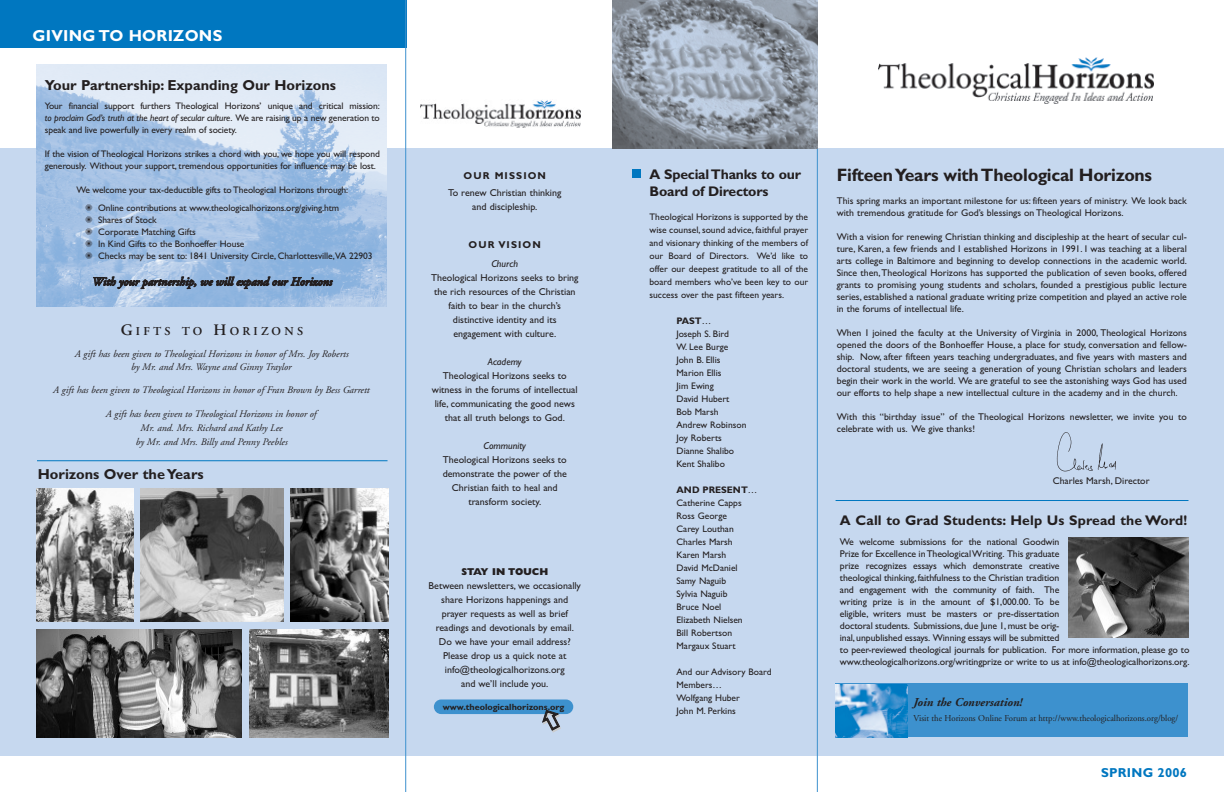
<style>
.page{position:relative;width:1224px;height:792px;background:#fff}
.page>*{position:absolute;margin:0;border:0;box-sizing:border-box;transform-origin:0 0}
.t1{font:700 18px "Gill Sans";letter-spacing:-.015em;color:#231f20}
.t2{font:700 16px "Gill Sans";letter-spacing:.015em;color:#fff}
.t3{font:700 14.5px "Gill Sans";color:#231f20}
.t4{font:700 14px "Gill Sans";letter-spacing:.01em;color:#231f20}
.t5{font:700 14px/17px "Gill Sans";letter-spacing:-.015em;color:#231f20}
.t6{font:700 13px "Gill Sans";letter-spacing:.015em;color:#0077c0}
.t7{font:italic 600 12px "Adobe Garamond";letter-spacing:-.01em;color:#231f20}
.t8{font:italic 700 12px "Adobe Garamond";color:#231f20}
.t9{font:600 12px "Adobe Garamond";letter-spacing:.27em;color:#231f20}
.t10{font:10px/14px "Gill Sans";color:#231f20;text-align:center}
.t11{font:italic 10px/14px "Adobe Garamond";color:#231f20;text-align:center}
.t12{font:italic 10px "Gill Sans";color:#231f20}
.t13{font:700 10px "Gill Sans";letter-spacing:.11em;color:#231f20}
.t14{font:800 10px "Gill Sans";color:#231f20}
.t15{font:9.8px/12px "Gill Sans";letter-spacing:-.01em;color:#231f20}
.t16{font:9.5px/13px "Gill Sans";letter-spacing:-.01em;color:#231f20}
.t17{font:9px "Adobe Garamond";color:#231f20}
.t18{font:700 9px "Gill Sans";color:#231f20}
.s1{font-style:italic}
.s2{font-size:16px}
.s3{font-weight:700}
</style>
<div class="page">
<div style="left:0;top:148px;width:1224px;height:608px;background:#c6d8ef"></div>
<div style="left:835px;top:683px;width:353px;height:54px;background:#3d91ce"></div>
<div style="left:0;top:0;width:406px;height:47px;background:#0077c0"></div>
<img style="left:879px;top:57px;width:274px;height:47px">
<div style="left:632px;top:169px;width:9px;height:9px;background:#0077c0"></div>
<hr style="left:817px;top:0;width:1px;height:792px;background:#3d91ce">
<img style="left:612px;top:0;width:206px;height:149px">
<hr style="left:405px;top:0;width:1px;height:792px;background:#3d91ce">
<img style="left:420px;top:100px;width:160px;height:27px">
<div style="left:434px;top:700px;width:139px;height:14px;background:#3d91ce;border-radius:7px"></div>
<img style="left:836px;top:684px;width:71px;height:53px">
<hr style="left:37px;top:460px;width:351px;height:1px;background:#0077c0">
<img style="left:36px;top:630px;width:206px;height:107px">
<img style="left:250px;top:630px;width:138px;height:107px">
<img style="left:141px;top:488px;width:143px;height:134px">
<img style="left:36px;top:488px;width:98px;height:134px">
<img style="left:36px;top:65px;width:351px;height:242px">
<hr style="left:836px;top:500px;width:352px;height:1px;background:#0077c0">
<img style="left:1068px;top:537px;width:121px;height:100px">
<img style="left:1056px;top:432px;width:60px;height:39px">
<img style="left:291px;top:488px;width:97px;height:134px">
<h2 class="t2" style="left:33px;top:29px;width:191px">GIVING TO HORIZONS</h2>
<h3 class="t3" style="left:45px;top:79px;width:293px">Your Partnership: Expanding Our Horizons</h3>
<p class="t16" style="left:45px;top:99px;width:337px;line-height:12px;text-align:justify">Your financial support furthers Theological Horizons’ unique and critical mission: <span class="s1">to proclaim God’s truth at the heart of secular culture</span>. We are raising up a new generation to speak and live powerfully in every realm of society.</p>
<p class="t16" style="left:45px;top:147px;width:337px;line-height:12px">If the vision of Theological Horizons strikes a chord with you, we hope you will respond generously. Without your support, tremendous opportunities for influence may be lost.</p>
<p class="t16" style="left:76px;top:180px;width:274px;line-height:18px;text-align:center">We welcome your tax-deductible gifts to Theological Horizons through: ✺ Online contributions at www.theologicalhorizons.org/giving.htm</p>
<p class="t16" style="left:85px;top:213px;width:289px;line-height:12px">✺ Shares of Stock<br>✺ Corporate Matching Gifts<br>✺ In Kind Gifts to the Bonhoeffer House<br>✺ Checks may be sent to: 1841 University Circle, Charlottesville,VA 22903</p>
<p class="t7" style="left:92px;top:277px;width:242px">With your partnership, we will expand our Horizons</p>
<p class="t9" style="left:121px;top:327px;width:184px"><span class="s2">G</span>IFTS TO <span class="s2">H</span>ORIZONS</p>
<p class="t11" style="left:75px;top:349px;width:275px;line-height:13px">A gift has been given to Theological Horizons in honor of Mrs. Joy Roberts by Mr. and Mrs. Wayne and Ginny Traylor</p>
<p class="t11" style="left:53px;top:384px;width:318px">A gift has been given to Theological Horizons in honor of Fran Brown by Bess Garrett</p>
<p class="t11" style="left:106px;top:408px;width:212px">A gift has been given to Theological Horizons in honor of<br>Mr. and. Mrs. Richard and Kathy Lee<br>by Mr. and Mrs. Billy and Penny Peebles</p>
<h3 class="t3" style="left:38px;top:469px;width:167px">Horizons Over the Years</h3>
<h1 class="t1" style="left:837px;top:168px;width:317px">Fifteen Years with Theological Horizons</h1>
<p class="t15" style="left:837px;top:195px;width:352px">This spring marks an important milestone for us: fifteen years of ministry. We look back with tremendous gratitude for God’s blessings on Theological Horizons.</p>
<p class="t15" style="left:837px;top:231px;width:352px;text-align:justify">With a vision for renewing Christian thinking and discipleship at the heart of secular cul&shy;ture, Karen, a few friends and I established Horizons in 1991. I was teaching at a liberal arts college in Baltimore and beginning to develop connections in the academic world.<br>Since then,Theological Horizons has supported the publication of seven books, offered grants to promising young students and scholars, founded a prestigious public lecture series, established a national graduate writing prize competition and played an active role in the forums of intellectual life.</p>
<p class="t15" style="left:837px;top:327px;width:352px;text-align:justify">When I joined the faculty at the University of Virginia in 2000, Theological Horizons opened the doors of the Bonhoeffer House, a place for study, conversation and fellow&shy;ship. Now, after fifteen years teaching undergraduates, and five years with masters and doctoral students, we are seeing a generation of young Christian scholars and leaders begin their work in the world. We are grateful to see the astonishing ways God has used our efforts to help shape a new intellectual culture in the academy and in the church.</p>
<p class="t15" style="left:837px;top:411px;width:352px">With this “birthday issue” of the Theological Horizons newsletter, we invite you to celebrate with us. We give thanks!</p>
<h3 class="t5" style="left:650px;top:167px;width:153px">A Special Thanks to our<br>Board of Directors</h3>
<p class="t16" style="left:650px;top:210px;width:160px;text-align:justify">Theological Horizons is supported by the wise counsel, sound advice, faithful prayer and visionary thinking of the members of our Board of Directors. We’d like to offer our deepest gratitude to all of the board members who’ve been key to our success over the past fifteen years.</p>
<p class="t16" style="left:677px;top:314px;width:71px"><span class="s3">PAST</span>…<br>Joseph S. Bird<br>W. Lee Burge<br>John B. Ellis<br>Marion Ellis<br>Jim Ewing<br>David Hubert<br>Bob Marsh<br>Andrew Robinson<br>Joy Roberts<br>Dianne Shalibo<br>Kent Shalibo</p>
<p class="t16" style="left:677px;top:483px;width:82px"><span class="s3">AND PRESENT</span>…<br>Catherine Capps<br>Ross George<br>Carey Louthan<br>Charles Marsh<br>Karen Marsh<br>David McDaniel<br>Samy Naguib<br>Sylvia Naguib<br>Bruce Noel<br>Elizabeth Nielsen<br>Bill Robertson<br>Margaux Stuart</p>
<p class="t16" style="left:677px;top:665px;width:97px">And our Advisory Board<br>Members…<br>Wolfgang Huber<br>John M. Perkins</p>
<p class="t13" style="left:463px;top:172px;width:84px">OUR MISSION</p>
<p class="t10" style="left:448px;top:186px;width:115px">To renew Christian thinking and discipleship.</p>
<p class="t13" style="left:469px;top:240px;width:74px">OUR VISION</p>
<p class="t12" style="left:491px;top:259px;width:28px">Church</p>
<p class="t10" style="left:431px;top:270px;width:149px">Theological Horizons seeks to bring the rich resources of the Christian faith to bear in the church’s distinctive identity and its engagement with culture.</p>
<p class="t12" style="left:488px;top:357px;width:35px">Academy</p>
<p class="t10" style="left:432px;top:368px;width:147px">Theological Horizons seeks to witness in the forums of intellectual life, communicating the good news that all truth belongs to God.</p>
<p class="t12" style="left:484px;top:441px;width:44px">Community</p>
<p class="t10" style="left:443px;top:452px;width:126px">Theological Horizons seeks to demonstrate the power of the<br>Christian faith to heal and transform society.</p>
<p class="t15" style="left:1053px;top:475px;width:98px">Charles Marsh, Director</p>
<h3 class="t4" style="left:840px;top:515px;width:349px">A Call to Grad Students: Help Us Spread the Word!</h3>
<p class="t15" style="left:840px;top:535px;width:351px">We welcome submissions for the national Goodwin<br>Prize for Excellence in Theological Writing. This graduate<br>prize recognizes essays which demonstrate creative<br>theological thinking,faithfulness to the Christian tradition<br>and engagement with the community of faith. The<br>writing prize is in the amount of $1,000.00. To be<br>eligible, writers must be masters or pre-dissertation<br>doctoral students. Submissions,due June 1,must be orig-<br>inal,unpublished essays. Winning essays will be submitted<br>to peer-reviewed theological journals for publication. For more information, please go to www.theologicalhorizons.org/writingprize or write to us at info@theologicalhorizons.org.</p>
<p class="t14" style="left:461px;top:567px;width:88px">STAY IN TOUCH</p>
<p class="t10" style="left:429px;top:578px;width:154px">Between newsletters, we occasionally share Horizons happenings and prayer requests as well as brief readings and devotionals by email.<br>Do we have your email address?<br>Please drop us a quick note at info@theologicalhorizons.org<br>and we’ll include you.</p>
<p class="t18" style="left:443px;top:703px;width:123px">www.theologicalhorizons.org</p>
<p class="t8" style="left:913px;top:697px;width:111px">Join the Conversation!</p>
<p class="t17" style="left:913px;top:714px;width:266px">Visit the Horizons Online Forum at http://www.theologicalhorizons.org/blog/</p>
<h3 class="t6" style="left:1101px;top:768px;width:87px">SPRING 2006</h3>
</div>
